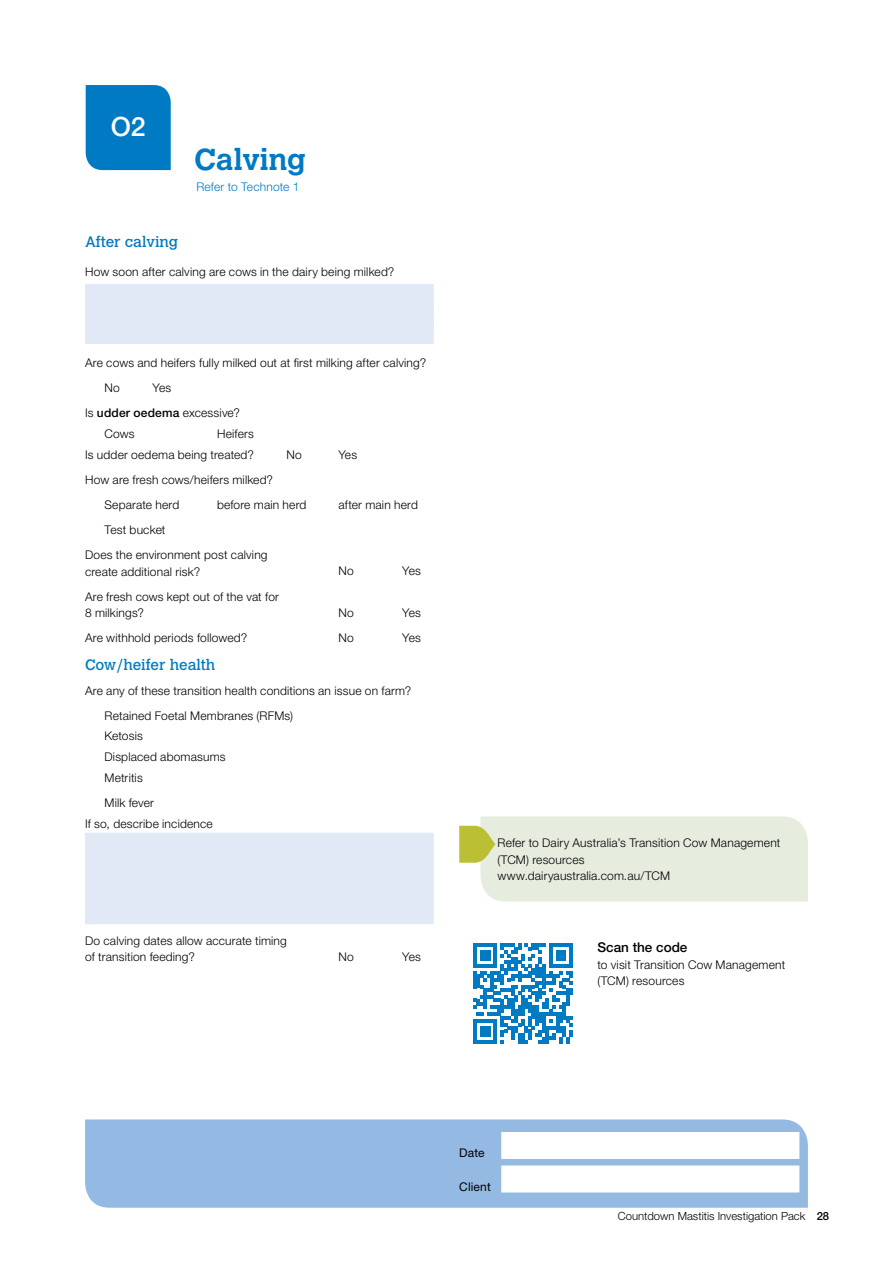
<style>
.page{position:relative;width:893px;height:1263px;background:#fff}
.page>*{position:absolute;margin:0;border:0;box-sizing:border-box;transform-origin:0 0}
.t1{font:700 30px "Calvert MT Std";color:#007ac2}
.t2{font:500 26.55px "Helvetica Neue LT Std";color:#fff}
.t3{font:15px "Calvert MT Std";color:#007ac2}
.t4{font:500 13.5px "Helvetica Neue LT Std";color:#000}
.t5{font:300 12px/16.5px "Helvetica Neue LT Std";letter-spacing:.015em;color:#000}
.t6{font:300 12px "Helvetica Neue LT Std";letter-spacing:.015em;color:#007ac2}
.t7{font:12px "Helvetica Neue LT Std";letter-spacing:.01em;color:#000}
.t8{font:300 11.25px "Helvetica Neue LT Std";color:#000}
.s1{font-weight:500}
</style>
<div class="page">
<div style="left:85px;top:1119px;width:723px;height:89px;background:#94bae3"></div>
<div style="left:501px;top:1132px;width:298px;height:27px;background:#fff"></div>
<div style="left:501px;top:1165px;width:298px;height:27px;background:#fff"></div>
<div style="left:86px;top:85px;width:85px;height:85px;background:#007ac2"></div>
<svg style="left:459px;top:816px;width:349px;height:85px;background:#e5ebd9"></svg>
<svg style="left:473px;top:943px;width:100px;height:100px"></svg>
<div style="left:85px;top:284px;width:349px;height:27px;background:#e1e9f6"></div>
<div style="left:85px;top:300px;width:349px;height:27px;background:#e1e9f6"></div>
<div style="left:85px;top:317px;width:349px;height:27px;background:#e1e9f6"></div>
<div style="left:85px;top:833px;width:349px;height:33px;background:#e1e9f6"></div>
<div style="left:85px;top:862px;width:349px;height:33px;background:#e1e9f6"></div>
<div style="left:85px;top:891px;width:349px;height:33px;background:#e1e9f6"></div>
<h2 class="t2" style="left:111px;top:111px;width:37px">O2</h2>
<h1 class="t1" style="left:194px;top:141px;width:113px">Calving</h1>
<p class="t6" style="left:196px;top:180px;width:105px">Refer to Technote 1</p>
<p class="t3" style="left:85px;top:233px;width:95px">After calving</p>
<p class="t5" style="left:85px;top:263px;width:311px">How soon after calving are cows in the dairy being milked?</p>
<p class="t5" style="left:105px;top:350px;width:323px;line-height:25px;text-indent:-19px">Are cows and heifers fully milked out at first milking after calving?<br>No</p>
<p class="t5" style="left:85px;top:375px;width:156px;line-height:25px;text-align:center">Yes<br>Is <span class="s1">udder oedema</span> excessive?</p>
<p class="t5" style="left:105px;top:425px;width:32px">Cows</p>
<p class="t5" style="left:85px;top:423px;width:170px;line-height:20.7px;text-align:right">Heifers<br>Is udder oedema being treated?</p>
<p class="t5" style="left:287px;top:446px;width:17px">No</p>
<p class="t5" style="left:338px;top:446px;width:20px">Yes</p>
<p class="t5" style="left:105px;top:467px;width:170px;line-height:25px;text-indent:-19px">How are fresh cows/heifers milked?<br>Separate herd</p>
<p class="t5" style="left:217px;top:496px;width:91px">before main herd</p>
<p class="t5" style="left:338px;top:496px;width:81px">after main herd</p>
<p class="t5" style="left:85px;top:517px;width:184px;line-height:25px;text-indent:19px">Test bucket<br>Does the environment post calving</p>
<p class="t5" style="left:85px;top:563px;width:117px">create additional risk?</p>
<p class="t5" style="left:338px;top:563px;width:17px">No</p>
<p class="t5" style="left:402px;top:563px;width:20px">Yes</p>
<p class="t5" style="left:85px;top:588px;width:195px">Are fresh cows kept out of the vat for<br>8 milkings?</p>
<p class="t5" style="left:338px;top:604px;width:17px">No</p>
<p class="t5" style="left:402px;top:604px;width:20px">Yes</p>
<p class="t5" style="left:85px;top:629px;width:164px">Are withhold periods followed?</p>
<p class="t5" style="left:338px;top:629px;width:17px">No</p>
<p class="t5" style="left:402px;top:629px;width:20px">Yes</p>
<p class="t3" style="left:85px;top:656px;width:132px">Cow/heifer health</p>
<p class="t5" style="left:105px;top:678px;width:308px;line-height:25px;text-indent:-19px">Are any of these transition health conditions an issue on farm?<br>Retained Foetal Membranes (RFMs)</p>
<p class="t5" style="left:105px;top:726px;width:123px;line-height:20.7px">Ketosis<br>Displaced abomasums<br>Metritis</p>
<p class="t5" style="left:85px;top:792px;width:129px;line-height:20.7px;text-indent:19px">Milk fever<br>If so, describe incidence</p>
<p class="t5" style="left:85px;top:932px;width:203px">Do calving dates allow accurate timing of transition feeding?</p>
<p class="t5" style="left:338px;top:948px;width:17px">No</p>
<p class="t5" style="left:402px;top:948px;width:20px">Yes</p>
<p class="t5" style="left:497px;top:835px;width:284px">Refer to Dairy Australia’s Transition Cow Management (TCM) resources<br>www.dairyaustralia.com.au/TCM</p>
<p class="t4" style="left:597px;top:939px;width:92px">Scan the code</p>
<p class="t5" style="left:597px;top:956px;width:189px">to visit Transition Cow Management (TCM) resources</p>
<p class="t7" style="left:459px;top:1146px;width:27px">Date</p>
<p class="t7" style="left:459px;top:1179px;width:33px">Client</p>
<p class="t8" style="left:618px;top:1209px;width:213px">Countdown Mastitis Investigation Pack <span class="s1">28</span></p>
</div>
